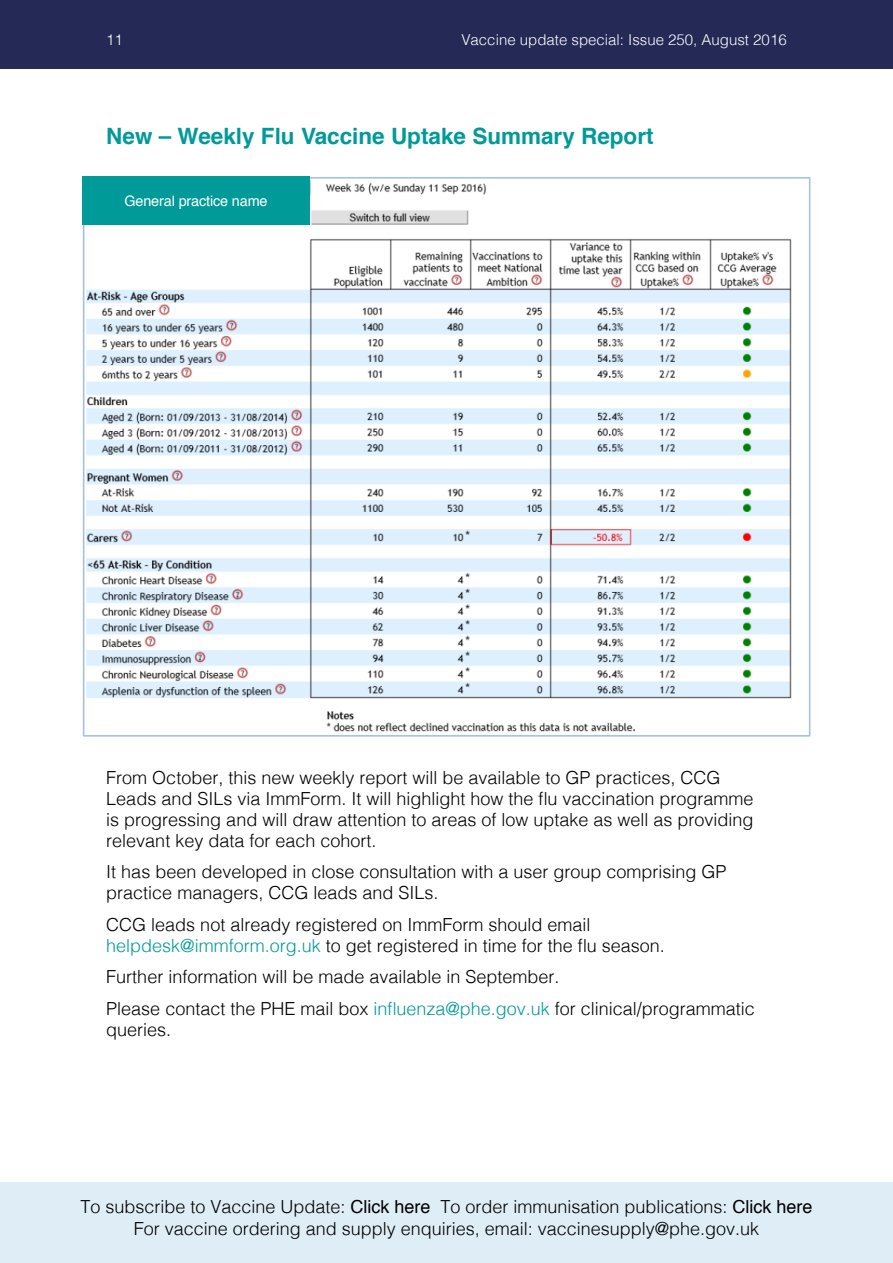
<style>
.page{position:relative;width:893px;height:1263px;background:#fff}
.page>*{position:absolute;margin:0;border:0;box-sizing:border-box;transform-origin:0 0}
.t1{font:700 22.5px "Helvetica";color:#009a98}
.Body{font:300 18px/21px "Helvetica";color:#000}
.t2{font:300 15px "Helvetica";color:#fff}
.Body-2{font:14.4px "Helvetica";letter-spacing:-.01em;color:#fff}
.s1{color:#009a98}
.s2{font-weight:400}
</style>
<div class="page">
<div style="left:0;top:0;width:893px;height:68px;background:#252956"></div>
<div style="left:0;top:1182px;width:893px;height:81px;background:#dfedf7"></div>
<img style="left:86px;top:180px;width:706px;height:552px">
<div style="left:82px;top:176px;width:228px;height:49px;background:#009a98"></div>
<p class="t2" style="left:106px;top:27px;width:18px">11</p>
<p class="t2" style="left:461px;top:27px;width:327px">Vaccine update special: Issue 250, August 2016</p>
<p class="t1" style="left:106px;top:118px;width:549px">New – Weekly Flu Vaccine Uptake Summary Report</p>
<p class="Body-2" style="left:124px;top:190px;width:145px">General practice name</p>
<p class="Body" style="left:106px;top:765px;width:649px">From October, this new weekly report will be available to GP practices, CCG Leads and SILs via ImmForm. It will highlight how the flu vaccination programme is progressing and will draw attention to areas of low uptake as well as providing relevant key data for each cohort.</p>
<p class="Body" style="left:106px;top:860px;width:622px">It has been developed in close consultation with a user group comprising GP practice managers, CCG leads and SILs.</p>
<p class="Body" style="left:106px;top:912px;width:560px">CCG leads not already registered on ImmForm should email <span class="s1">helpdesk@immform.org.uk</span> to get registered in time for the flu season.</p>
<p class="Body" style="left:106px;top:965px;width:455px">Further information will be made available in September.</p>
<p class="Body" style="left:106px;top:996px;width:650px">Please contact the PHE mail box <span class="s1">influenza@phe.gov.uk</span> for clinical/programmatic queries.</p>
<p class="Body" style="left:80px;top:1194px;width:734px;line-height:22.5px;text-align:center">To subscribe to Vaccine Update: <span class="s2">Click here</span> To order immunisation publications: <span class="s2">Click here<br></span>For vaccine ordering and supply enquiries, email: vaccinesupply@phe.gov.uk</p>
</div>
